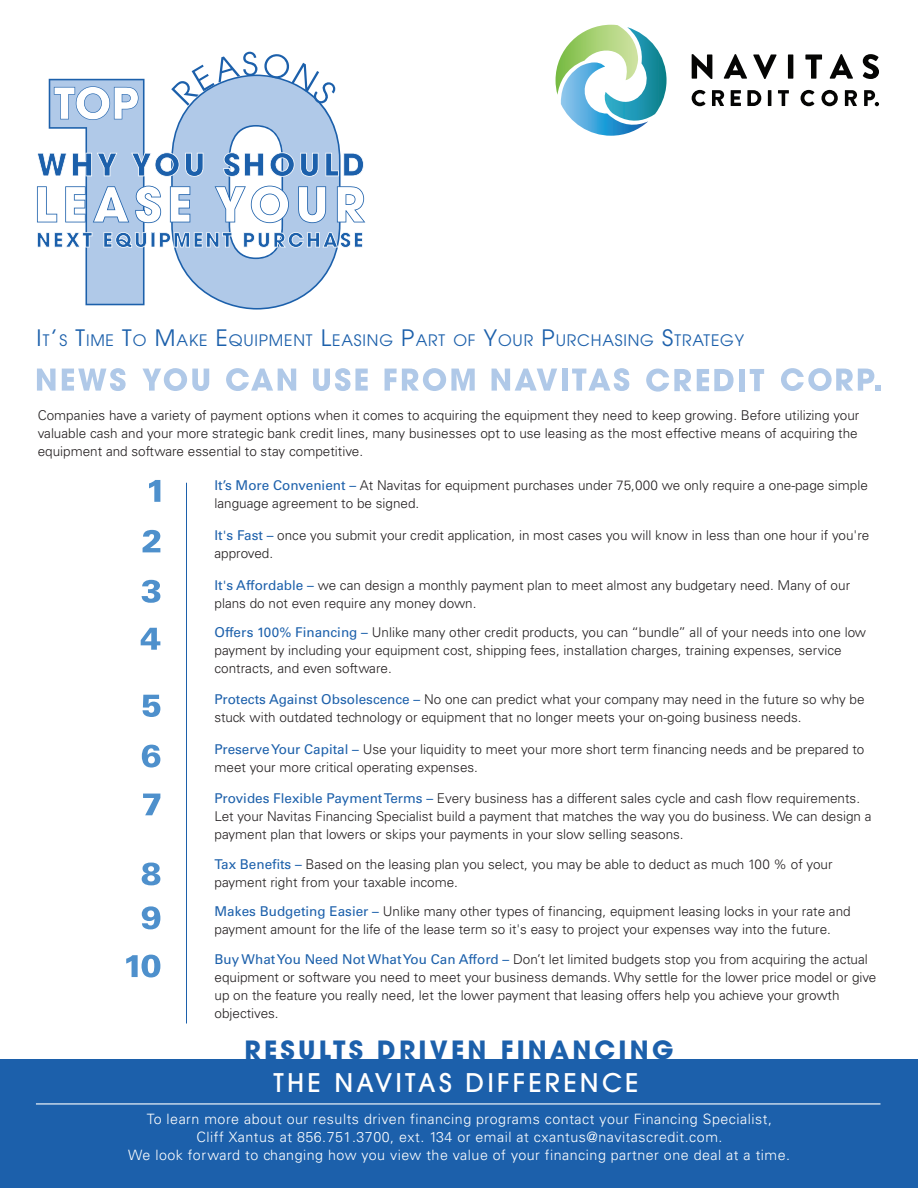
<style>
.page{position:relative;width:918px;height:1188px;background:#fff}
.page>*{position:absolute;margin:0;border:0;box-sizing:border-box;transform-origin:0 0}
.t1{font:500 25.5px "Avant Garde";letter-spacing:.13em;color:#fff}
.t2{font:700 24.9px "Avant Garde";letter-spacing:.13em;color:#1c60ab}
.t3{font:15.75px "Avant Garde";letter-spacing:.05em;color:#1c60ab}
.t4{font:300 14.25px/18px "Univers";letter-spacing:.035em;color:#fff;text-align:center}
.t5{font:300 13.5px/18px "Univers";color:#231f20}
.s1{font-size:22.5px}
.s2{font-family:"Univers LT Std";font-weight:400;color:#1c60ab}
</style>
<div class="page">
<svg style="left:692px;top:90px;width:14px;height:16px"></svg>
<svg style="left:712px;top:90px;width:12px;height:16px"></svg>
<svg style="left:731px;top:90px;width:10px;height:16px"></svg>
<svg style="left:747px;top:90px;width:14px;height:16px"></svg>
<hr style="left:768px;top:90px;width:3px;height:16px;background:#050504">
<svg style="left:778px;top:90px;width:11px;height:16px"></svg>
<svg style="left:801px;top:90px;width:13px;height:16px"></svg>
<svg style="left:821px;top:90px;width:17px;height:16px"></svg>
<svg style="left:845px;top:90px;width:12px;height:16px"></svg>
<svg style="left:864px;top:90px;width:15px;height:16px"></svg>
<svg style="left:692px;top:54px;width:20px;height:25px"></svg>
<svg style="left:724px;top:54px;width:23px;height:25px"></svg>
<svg style="left:753px;top:54px;width:24px;height:25px"></svg>
<div style="left:788px;top:54px;width:5px;height:25px;background:#050504"></div>
<svg style="left:805px;top:54px;width:17px;height:25px"></svg>
<svg style="left:830px;top:54px;width:23px;height:25px"></svg>
<svg style="left:863px;top:54px;width:16px;height:25px"></svg>
<svg style="left:556px;top:25px;width:111px;height:111px"></svg>
<svg style="left:646px;top:369px;width:45px;height:23px"></svg>
<svg style="left:697px;top:369px;width:37px;height:22px"></svg>
<div style="left:739px;top:369px;width:5px;height:22px;background:#b0c9e8"></div>
<svg style="left:750px;top:369px;width:14px;height:22px"></svg>
<svg style="left:37px;top:369px;width:19px;height:22px"></svg>
<svg style="left:62px;top:368px;width:64px;height:23px"></svg>
<svg style="left:142px;top:368px;width:67px;height:23px"></svg>
<svg style="left:226px;top:368px;width:70px;height:23px"></svg>
<svg style="left:313px;top:368px;width:55px;height:23px"></svg>
<svg style="left:385px;top:368px;width:90px;height:23px"></svg>
<svg style="left:492px;top:369px;width:65px;height:22px"></svg>
<div style="left:562px;top:369px;width:6px;height:22px;background:#b0c9e8"></div>
<svg style="left:572px;top:368px;width:57px;height:23px"></svg>
<svg style="left:781px;top:368px;width:99px;height:23px"></svg>
<div style="left:0;top:1059px;width:918px;height:129px;background:#1c60ab"></div>
<hr style="left:36px;top:1103px;width:845px;height:2px;background:#fff">
<hr style="left:186px;top:483px;width:1px;height:540px;background:#1c60ab">
<svg style="left:37px;top:52px;width:328px;height:258px"></svg>
<svg style="left:126px;top:955px;width:34px;height:22px"></svg>
<svg style="left:149px;top:480px;width:11px;height:22px"></svg>
<svg style="left:143px;top:530px;width:17px;height:22px"></svg>
<svg style="left:142px;top:580px;width:18px;height:23px"></svg>
<svg style="left:141px;top:628px;width:19px;height:22px"></svg>
<svg style="left:143px;top:695px;width:17px;height:22px"></svg>
<svg style="left:142px;top:745px;width:18px;height:23px"></svg>
<svg style="left:143px;top:794px;width:17px;height:21px"></svg>
<svg style="left:142px;top:863px;width:18px;height:22px"></svg>
<svg style="left:142px;top:906px;width:18px;height:23px"></svg>
<p class="t3" style="left:37px;top:331px;width:709px"><span class="s1">I</span>T<span class="s1">’</span>S <span class="s1">T</span>IME <span class="s1">T</span>O <span class="s1">M</span>AKE <span class="s1">E</span>QUIPMENT <span class="s1">L</span>EASING <span class="s1">P</span>ART OF <span class="s1">Y</span>OUR <span class="s1">P</span>URCHASING <span class="s1">S</span>TRATEGY</p>
<p class="t5" style="left:38px;top:406px;width:823px;text-align:justify">Companies have a variety of payment options when it comes to acquiring the equipment they need to keep growing. Before utilizing your valuable cash and your more strategic bank credit lines, many businesses opt to use leasing as the most effective means of acquiring the equipment and software essential to stay competitive.</p>
<p class="t5" style="left:214px;top:476px;width:655px"><span class="s2">It’s More Convenient –</span> At Navitas for equipment purchases under 75,000 we only require a one-page simple language agreement to be signed.</p>
<p class="t5" style="left:214px;top:526px;width:656px"><span class="s2">It's Fast –</span> once you submit your credit application, in most cases you will know in less than one hour if you're approved.</p>
<p class="t5" style="left:214px;top:576px;width:637px"><span class="s2">It's Affordable –</span> we can design a monthly payment plan to meet almost any budgetary need. Many of our plans do not even require any money down.</p>
<p class="t5" style="left:214px;top:624px;width:653px"><span class="s2">Offers 100% Financing –</span> Unlike many other credit products, you can “bundle” all of your needs into one low payment by including your equipment cost, shipping fees, installation charges, training expenses, service contracts, and even software.</p>
<p class="t5" style="left:214px;top:691px;width:652px"><span class="s2">Protects Against Obsolescence –</span> No one can predict what your company may need in the future so why be stuck with outdated technology or equipment that no longer meets your on-going business needs.</p>
<p class="t5" style="left:214px;top:741px;width:651px"><span class="s2">Preserve Your Capital –</span> Use your liquidity to meet your more short term financing needs and be prepared to meet your more critical operating expenses.</p>
<p class="t5" style="left:214px;top:790px;width:659px"><span class="s2">Provides Flexible Payment Terms –</span> Every business has a different sales cycle and cash flow requirements.<br>Let your Navitas Financing Specialist build a payment that matches the way you do business. We can design a payment plan that lowers or skips your payments in your slow selling seasons.</p>
<p class="t5" style="left:214px;top:855px;width:620px"><span class="s2">Tax Benefits –</span> Based on the leasing plan you select, you may be able to deduct as much 100 % of your payment right from your taxable income.</p>
<p class="t5" style="left:214px;top:902px;width:638px"><span class="s2">Makes Budgeting Easier –</span> Unlike many other types of financing, equipment leasing locks in your rate and payment amount for the life of the lease term so it's easy to project your expenses way into the future.</p>
<p class="t5" style="left:214px;top:951px;width:664px"><span class="s2">Buy What You Need Not What You Can Afford –</span> Don’t let limited budgets stop you from acquiring the actual equipment or software you need to meet your business demands. Why settle for the lower price model or give up on the feature you really need, let the lower payment that leasing offers help you achieve your growth objectives.</p>
<h2 class="t2" style="left:245px;top:1034px;width:430px">RESULTS DRIVEN FINANCING</h2>
<h1 class="t1" style="left:274px;top:1067px;width:366px">THE NAVITAS DIFFERENCE</h1>
<p class="t4" style="left:128px;top:1110px;width:663px">To learn more about our results driven financing programs contact your Financing Specialist,<br>Cliff Xantus at 856.751.3700, ext. 134 or email at cxantus@navitascredit.com.<br>We look forward to changing how you view the value of your financing partner one deal at a time.</p>
</div>
